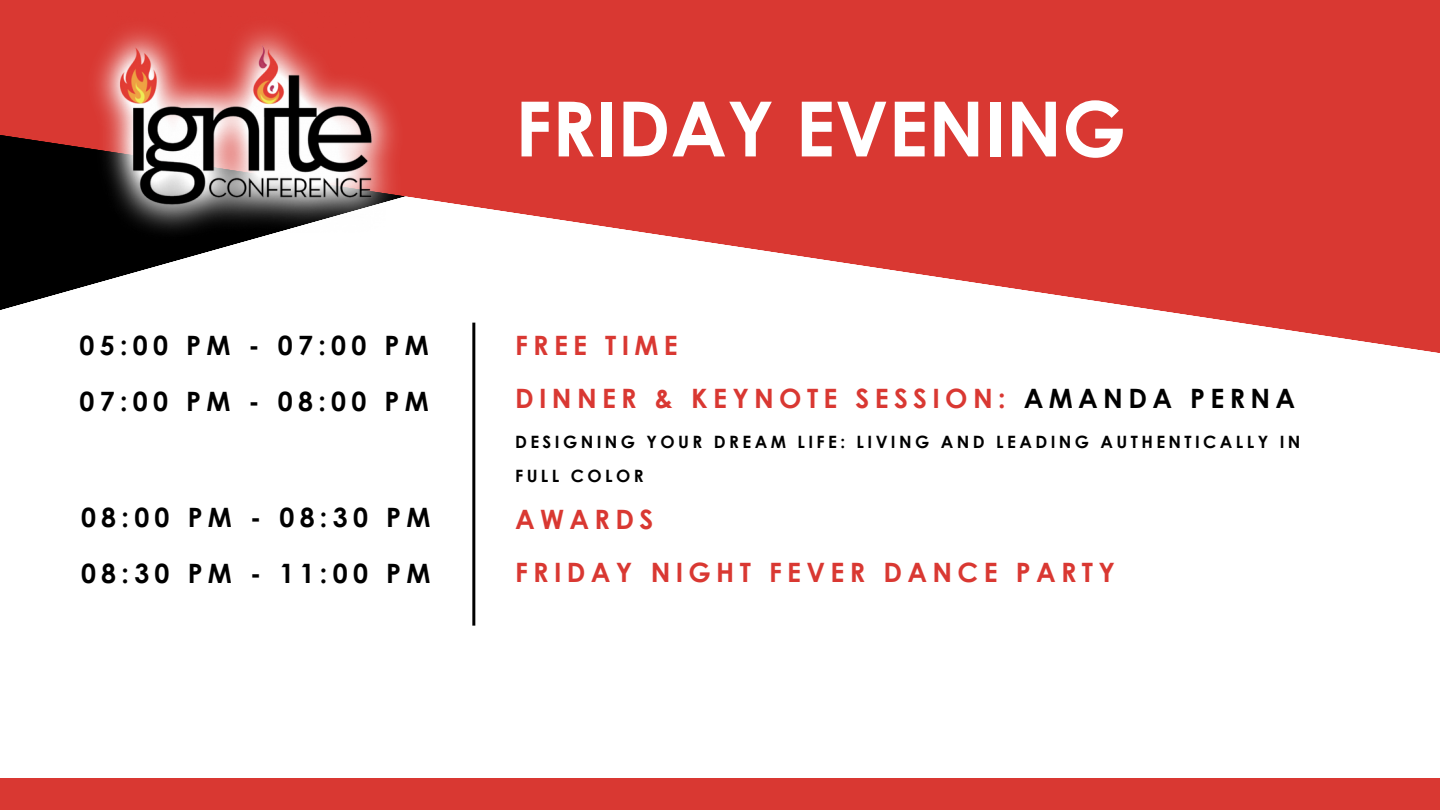
<style>
.page{position:relative;width:1440px;height:810px;background:#fff}
.page>*{position:absolute;margin:0;border:0;box-sizing:border-box;transform-origin:0 0}
.t1{font:700 76.2px "Century Gothic";color:#fff}
.t2{font:700 26.7px "Century Gothic";letter-spacing:.2em;color:#d93832}
.t3{font:700 26.7px "Century Gothic";letter-spacing:.2em;color:#000}
.t4{font:700 17px/33.8px "Century Gothic";letter-spacing:.2em;color:#000}
.s1{color:#000}
</style>
<div class="page">
<svg style="left:0;top:0;width:1440px;height:360px;fill:#d93832"></svg>
<img style="left:81px;top:10px;width:327px;height:234px">
<div style="left:0;top:778px;width:1440px;height:32px;background:#d93832"></div>
<hr style="left:472px;top:323px;width:3px;height:303px;background:#000">
<p class="t3" style="left:80px;top:328px;width:351px">05:00 PM - 07:00 PM</p>
<p class="t3" style="left:80px;top:384px;width:351px">07:00 PM - 08:00 PM</p>
<p class="t3" style="left:81px;top:500px;width:351px">08:00 PM - 08:30 PM</p>
<p class="t3" style="left:81px;top:556px;width:351px">08:30 PM - 11:00 PM</p>
<p class="t1" style="left:515px;top:80px;width:612px">FRIDAY EVENING</p>
<p class="t2" style="left:515px;top:328px;width:164px">FREE TIME</p>
<p class="t2" style="left:515px;top:381px;width:782px">DINNER &amp; KEYNOTE SESSION: <span class="s1">AMANDA PERNA</span></p>
<p class="t4" style="left:515px;top:424px;width:787px">DESIGNING YOUR DREAM LIFE: LIVING AND LEADING AUTHENTICALLY IN<br>FULL COLOR</p>
<p class="t2" style="left:515px;top:502px;width:140px">AWARDS</p>
<p class="t2" style="left:515px;top:555px;width:601px">FRIDAY NIGHT FEVER DANCE PARTY</p>
</div>
